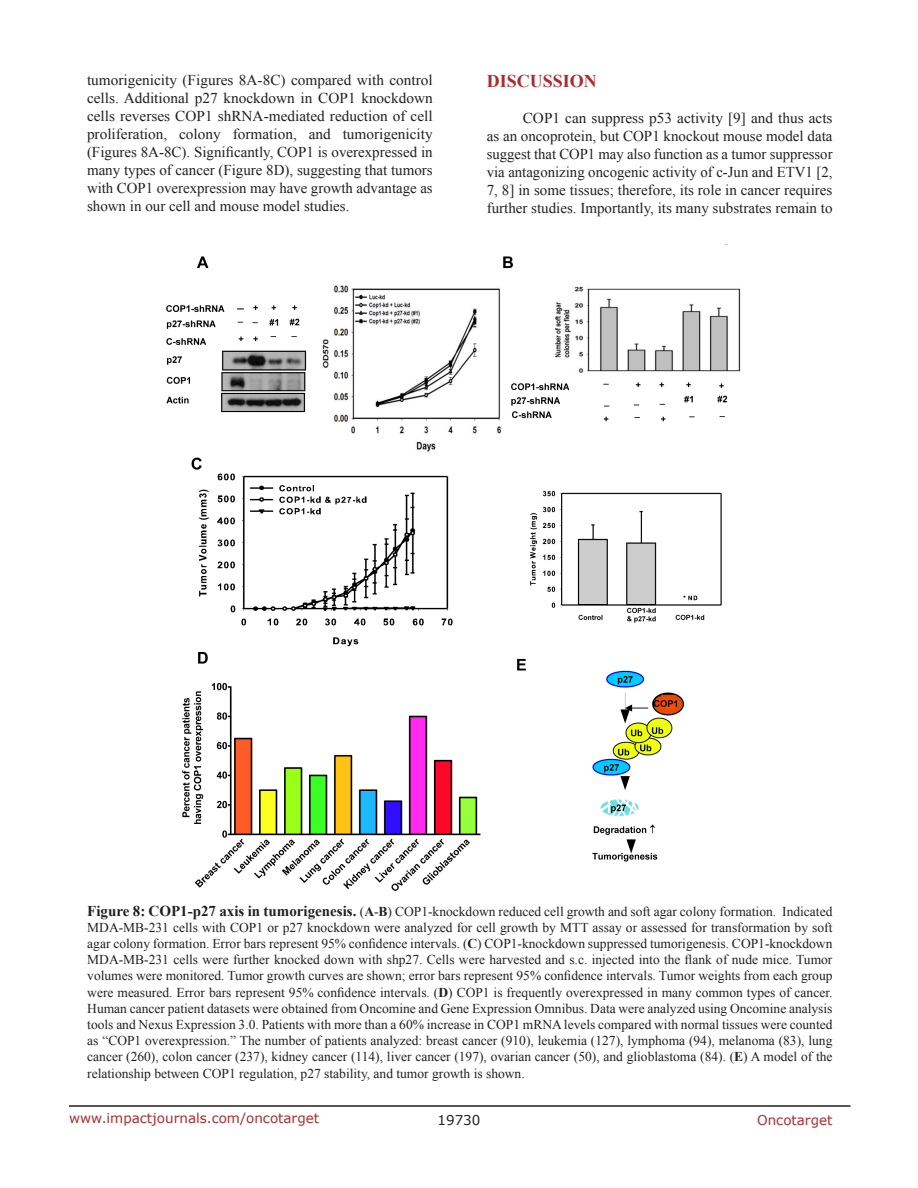
<style>
.page{position:relative;width:918px;height:1188px;background:#fff}
.page>*{position:absolute;margin:0;border:0;box-sizing:border-box;transform-origin:0 0}
.Heading{font:700 18px "Times New Roman";color:#ac2b31}
.BodyText{font:15px/18px "Times New Roman";color:#221f22;text-align:justify}
.FigureText{font:13.5px/16.2px "Times New Roman";color:#221f22;text-align:justify}
.t1{font:13.5px "Verdana";color:#ac2b31}
.t2{font:13.5px "Verdana";color:#221f22}
.s1{font-weight:700;font-size:15px}
.s2{font-weight:700}
</style>
<div class="page">
<hr style="left:69px;top:1105px;width:781px;height:2px;background:#231f20">
<img style="left:166px;top:256px;width:575px;height:635px">
<p class="BodyText" style="left:87px;top:71px;width:347px">tumorigenicity (Figures 8A-8C) compared with control cells. Additional p27 knockdown in COP1 knockdown cells reverses COP1 shRNA-mediated reduction of cell proliferation, colony formation, and tumorigenicity (Figures 8A-8C). Significantly, COP1 is overexpressed in many types of cancer (Figure 8D), suggesting that tumors with COP1 overexpression may have growth advantage as shown in our cell and mouse model studies.</p>
<p class="Heading" style="left:487px;top:69px;width:112px">DISCUSSION</p>
<p class="BodyText" style="left:487px;top:109px;width:347px;text-indent:36px">COP1 can suppress p53 activity [9] and thus acts as an oncoprotein, but COP1 knockout mouse model data suggest that COP1 may also function as a tumor suppressor via antagonizing oncogenic activity of c-Jun and ETV1 [2, 7, 8] in some tissues; therefore, its role in cancer requires further studies. Importantly, its many substrates remain to</p>
<p class="FigureText" style="left:87px;top:903px;width:747px"><span class="s1">Figure 8: COP1-p27 axis in tumorigenesis.</span> (<span class="s2">A</span>-<span class="s2">B</span>) COP1-knockdown reduced cell growth and soft agar colony formation. Indicated MDA-MB-231 cells with COP1 or p27 knockdown were analyzed for cell growth by MTT assay or assessed for transformation by soft agar colony formation. Error bars represent 95% confidence intervals. (<span class="s2">C</span>) COP1-knockdown suppressed tumorigenesis. COP1-knockdown MDA-MB-231 cells were further knocked down with shp27. Cells were harvested and s.c. injected into the flank of nude mice. Tumor volumes were monitored. Tumor growth curves are shown; error bars represent 95% confidence intervals. Tumor weights from each group were measured. Error bars represent 95% confidence intervals. (<span class="s2">D</span>) COP1 is frequently overexpressed in many common types of cancer.<br>Human cancer patient datasets were obtained from Oncomine and Gene Expression Omnibus. Data were analyzed using Oncomine analysis tools and Nexus Expression 3.0. Patients with more than a 60% increase in COP1 mRNA levels compared with normal tissues were counted as “COP1 overexpression.” The number of patients analyzed: breast cancer (910), leukemia (127), lymphoma (94), melanoma (83), lung cancer (260), colon cancer (237), kidney cancer (114), liver cancer (197), ovarian cancer (50), and glioblastoma (84). (<span class="s2">E</span>) A model of the relationship between COP1 regulation, p27 stability, and tumor growth is shown.</p>
<p class="t1" style="left:69px;top:1109px;width:252px">www.impactjournals.com/oncotarget</p>
<p class="t2" style="left:438px;top:1111px;width:44px">19730</p>
<p class="t1" style="left:757px;top:1111px;width:77px">Oncotarget</p>
</div>
